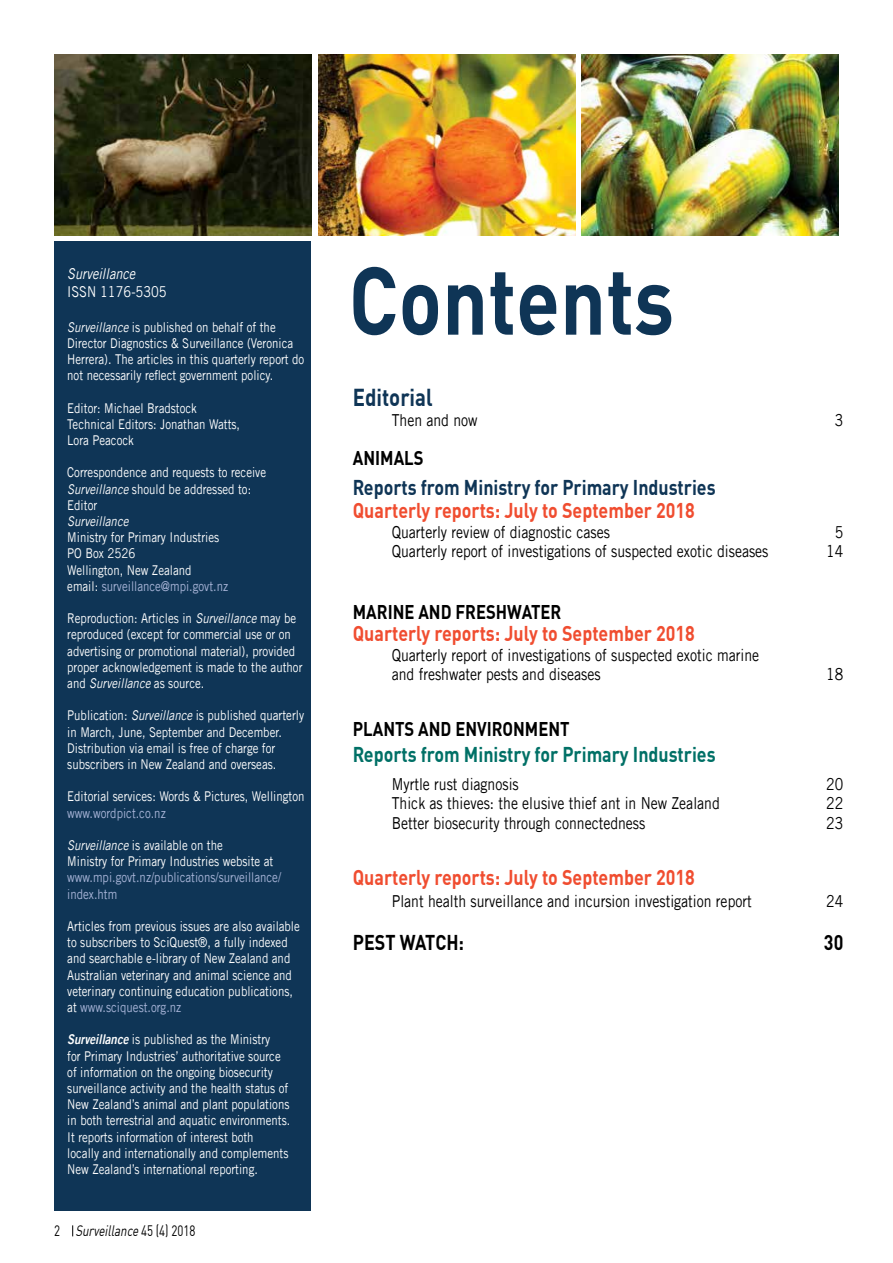
<style>
.page{position:relative;width:893px;height:1263px;background:#fff}
.page>*{position:absolute;margin:0;border:0;box-sizing:border-box;transform-origin:0 0}
.t1{font:700 94.5px "DINOT";color:#0f3556;scale:.85 1}
.t2{font:700 24px "DIN";color:#0f3556;scale:.85 1}
.t3{font:700 21px "DIN";color:#f04d30;scale:.85 1}
.t4{font:700 21px "DIN";color:#0f3556;scale:.85 1}
.t5{font:700 21px "DIN";color:#007066;scale:.85 1}
.t6{font:700 21px "DIN";color:#000;scale:.85 1}
.t7{font:700 21px "DINOT";color:#000;scale:.85 1}
.t8{font:700 19.5px "DIN";color:#000;scale:.85 1}
.t9{font:16.5px/19.5px "Trade Gothic LT Std";color:#000;scale:.85 1}
.t10{font:15px "Trade Gothic LT Std";color:#fff;scale:.85 1}
.t11{font:italic 15px "Trade Gothic LT Std";color:#fff;scale:.85 1}
.t12{font:italic 14.85px "DIN";color:#000;scale:.77 1}
.t13{font:13.5px/16.2px "Trade Gothic LT Std";color:#fff;scale:.85 1}
.t14{font:13.5px/16.2px "Trade Gothic LT Std";color:#a8b5d8;scale:.85 1}
.t15{font:italic 13.5px "Trade Gothic LT Std";color:#fff;scale:.85 1}
.s1{font-style:italic}
.s2{color:#a8b5d8}
.s3{font-family:"Trade Gothic LT Std Bd 2 Obl"}
.s4{font-style:normal}
</style>
<div class="page">
<div style="left:54px;top:241px;width:256px;height:970px;background:#0f3556"></div>
<img style="left:54px;top:54px;width:257px;height:182px">
<img style="left:318px;top:54px;width:258px;height:182px">
<img style="left:581px;top:54px;width:258px;height:182px">
<p class="t11" style="left:67px;top:265px;width:82px">Surveillance</p>
<p class="t10" style="left:67px;top:283px;width:119px">ISSN 1176-5305</p>
<p class="t13" style="left:67px;top:318px;width:280px"><span class="s1">Surveillance</span> is published on behalf of the Director Diagnostics &amp; Surveillance (Veronica Herrera). The articles in this quarterly report do not necessarily reflect government policy.</p>
<p class="t13" style="left:67px;top:399px;width:205px">Editor: Michael Bradstock<br>Technical Editors: Jonathan Watts,<br>Lora Peacock</p>
<p class="t13" style="left:67px;top:464px;width:235px">Correspondence and requests to receive<br><span class="s1">Surveillance</span> should be addressed to:<br>Editor</p>
<p class="t15" style="left:67px;top:513px;width:74px">Surveillance</p>
<p class="t13" style="left:67px;top:529px;width:191px">Ministry for Primary Industries<br>PO Box 2526<br>Wellington, New Zealand<br>email: <span class="s2">surveillance@mpi.govt.nz</span></p>
<p class="t13" style="left:67px;top:610px;width:278px">Reproduction: Articles in <span class="s1">Surveillance</span> may be reproduced (except for commercial use or on advertising or promotional material), provided proper acknowledgement is made to the author and <span class="s1">Surveillance</span> as source.</p>
<p class="t13" style="left:67px;top:707px;width:280px">Publication: <span class="s1">Surveillance</span> is published quarterly in March, June, September and December.<br>Distribution via email is free of charge for subscribers in New Zealand and overseas.</p>
<p class="t13" style="left:67px;top:788px;width:281px">Editorial services: Words &amp; Pictures, Wellington</p>
<p class="t14" style="left:67px;top:804px;width:117px">www.wordpict.co.nz</p>
<p class="t13" style="left:67px;top:837px;width:244px"><span class="s1">Surveillance</span> is available on the<br>Ministry for Primary Industries website at</p>
<p class="t14" style="left:67px;top:869px;width:253px">www.mpi.govt.nz/publications/surveillance/ index.htm</p>
<p class="t13" style="left:67px;top:918px;width:275px">Articles from previous issues are also available to subscribers to SciQuest®, a fully indexed and searchable e-library of New Zealand and Australian veterinary and animal science and veterinary continuing education publications, at <span class="s2">www.sciquest.org.nz</span></p>
<p class="t13" style="left:67px;top:1031px;width:264px"><span class="s3">Surveillance</span> is published as the Ministry<br>for Primary Industries’ authoritative source of information on the ongoing biosecurity surveillance activity and the health status of New Zealand’s animal and plant populations in both terrestrial and aquatic environments.<br>It reports information of interest both<br>locally and internationally and complements New Zealand’s international reporting.</p>
<p class="t12" style="left:54px;top:1221px;width:185px"><span class="s4">2</span> Surveillance <span class="s4">4 5 ( 4 ) 2 0 1 8</span></p>
<h1 class="t1" style="left:349px;top:239px;width:384px">Contents</h1>
<h2 class="t2" style="left:353px;top:382px;width:96px">Editorial</h2>
<p class="t9" style="left:392px;top:410px;width:102px">Then and now</p>
<p class="t9" style="left:835px;top:410px;width:12px">3</p>
<h3 class="t8" style="left:353px;top:445px;width:85px">ANIMALS</h3>
<h3 class="t4" style="left:353px;top:473px;width:428px">Reports from Ministry for Primary Industries</h3>
<h3 class="t3" style="left:353px;top:497px;width:404px">Quarterly reports: July to September 2018</h3>
<p class="t9" style="left:392px;top:522px;width:258px">Quarterly review of diagnostic cases</p>
<p class="t9" style="left:835px;top:522px;width:12px">5</p>
<p class="t9" style="left:392px;top:542px;width:445px">Quarterly report of investigations of suspected exotic diseases</p>
<p class="t9" style="left:826px;top:542px;width:22px">14</p>
<h3 class="t8" style="left:353px;top:599px;width:247px">MARINE AND FRESHWATER</h3>
<h3 class="t3" style="left:353px;top:620px;width:404px">Quarterly reports: July to September 2018</h3>
<p class="t9" style="left:392px;top:645px;width:434px">Quarterly report of investigations of suspected exotic marine and freshwater pests and diseases</p>
<p class="t9" style="left:826px;top:665px;width:22px">18</p>
<h3 class="t8" style="left:353px;top:717px;width:257px">PLANTS AND ENVIRONMENT</h3>
<h3 class="t5" style="left:353px;top:741px;width:428px">Reports from Ministry for Primary Industries</h3>
<p class="t9" style="left:392px;top:774px;width:151px">Myrtle rust diagnosis</p>
<p class="t9" style="left:826px;top:774px;width:22px">20</p>
<p class="t9" style="left:392px;top:794px;width:387px">Thick as thieves: the elusive thief ant in New Zealand</p>
<p class="t9" style="left:826px;top:794px;width:22px">22</p>
<p class="t9" style="left:392px;top:813px;width:300px">Better biosecurity through connectedness</p>
<p class="t9" style="left:826px;top:813px;width:22px">23</p>
<h3 class="t3" style="left:353px;top:864px;width:404px">Quarterly reports: July to September 2018</h3>
<p class="t9" style="left:392px;top:892px;width:425px">Plant health surveillance and incursion investigation report</p>
<p class="t9" style="left:826px;top:892px;width:22px">24</p>
<h3 class="t6" style="left:353px;top:928px;width:132px">PEST WATCH:</h3>
<h3 class="t7" style="left:824px;top:928px;width:24px">30</h3>
</div>
